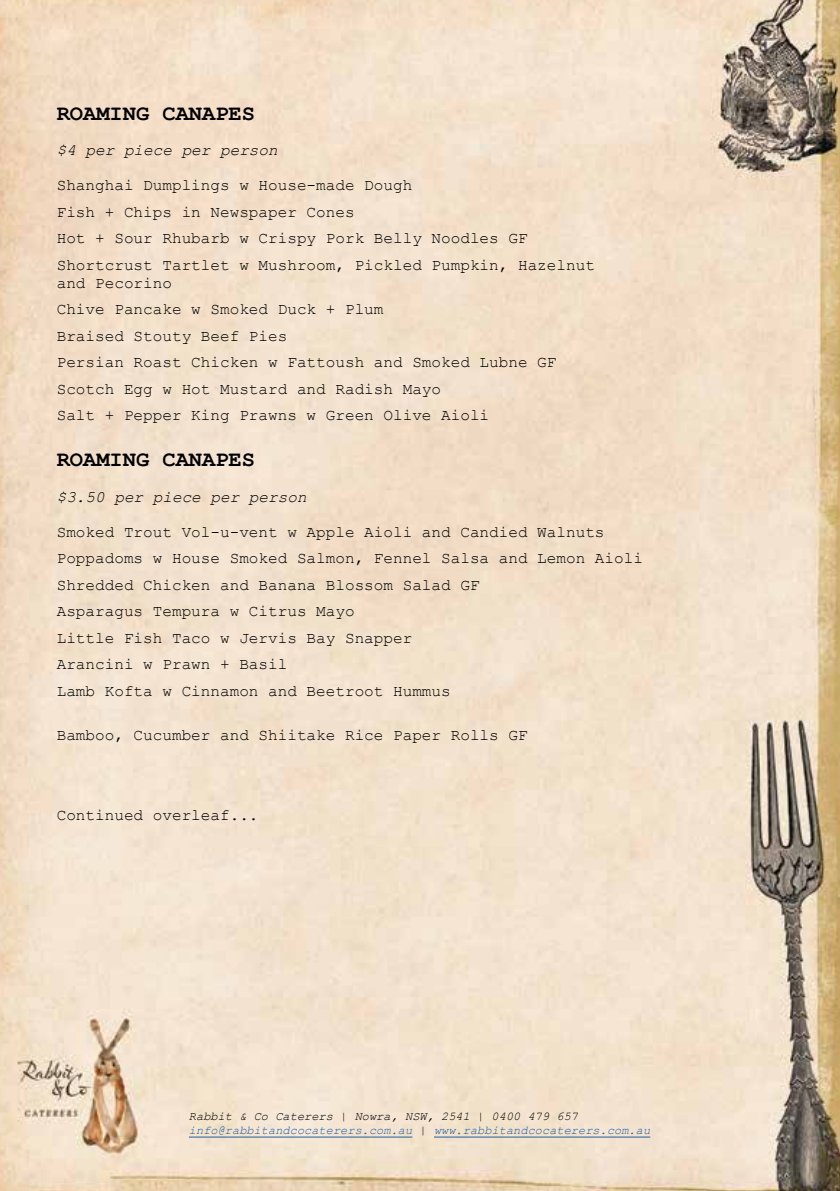
<style>
.page{position:relative;width:840px;height:1191px;background:#fff}
.page>*{position:absolute;margin:0;border:0;box-sizing:border-box;transform-origin:0 0}
.t1{font:700 22px "Courier New";color:#000}
.t2{font:16px/26.6px "Courier New";color:#000}
.t3{font:italic 16px "Courier New";color:#000}
.t4{font:italic 12px/14px "Courier New";color:#215e9e}
.s1{color:#000}
</style>
<div class="page">
<img style="left:0;top:0;width:839px;height:1191px">
<hr style="left:189px;top:1136px;width:223px;height:1px;background:#215e9e">
<hr style="left:434px;top:1136px;width:216px;height:1px;background:#215e9e">
<h1 class="t1" style="left:57px;top:99px;width:199px">ROAMING CANAPES</h1>
<p class="t3" style="left:57px;top:139px;width:222px">$4 per piece per person</p>
<p class="t2" style="left:57px;top:171px;width:539px">Shanghai Dumplings w House-made Dough<br>Fish + Chips in Newspaper Cones<br>Hot + Sour Rhubarb w Crispy Pork Belly Noodles GF Shortcrust Tartlet w Mushroom, Pickled Pumpkin, Hazelnut</p>
<p class="t2" style="left:57px;top:269px;width:501px">and Pecorino<br>Chive Pancake w Smoked Duck + Plum<br>Braised Stouty Beef Pies<br>Persian Roast Chicken w Fattoush and Smoked Lubne GF Scotch Egg w Hot Mustard and Radish Mayo<br>Salt + Pepper King Prawns w Green Olive Aioli</p>
<h1 class="t1" style="left:57px;top:446px;width:199px">ROAMING CANAPES</h1>
<p class="t3" style="left:57px;top:486px;width:251px">$3.50 per piece per person</p>
<p class="t2" style="left:57px;top:518px;width:587px">Smoked Trout Vol-u-vent w Apple Aioli and Candied Walnuts Poppadoms w House Smoked Salmon, Fennel Salsa and Lemon Aioli Shredded Chicken and Banana Blossom Salad GF<br>Asparagus Tempura w Citrus Mayo<br>Little Fish Taco w Jervis Bay Snapper<br>Arancini w Prawn + Basil<br>Lamb Kofta w Cinnamon and Beetroot Hummus</p>
<p class="t2" style="left:57px;top:721px;width:472px">Bamboo, Cucumber and Shiitake Rice Paper Rolls GF</p>
<p class="t2" style="left:57px;top:801px;width:203px">Continued overleaf...</p>
<p class="t4" style="left:189px;top:1109px;width:462px"><span class="s1">Rabbit &amp; Co Caterers | Nowra, NSW, 2541 | 0400 479 657 </span>info@rabbitandcocaterers.com.au <span class="s1">|</span> www.rabbitandcocaterers.com.au</p>
</div>
